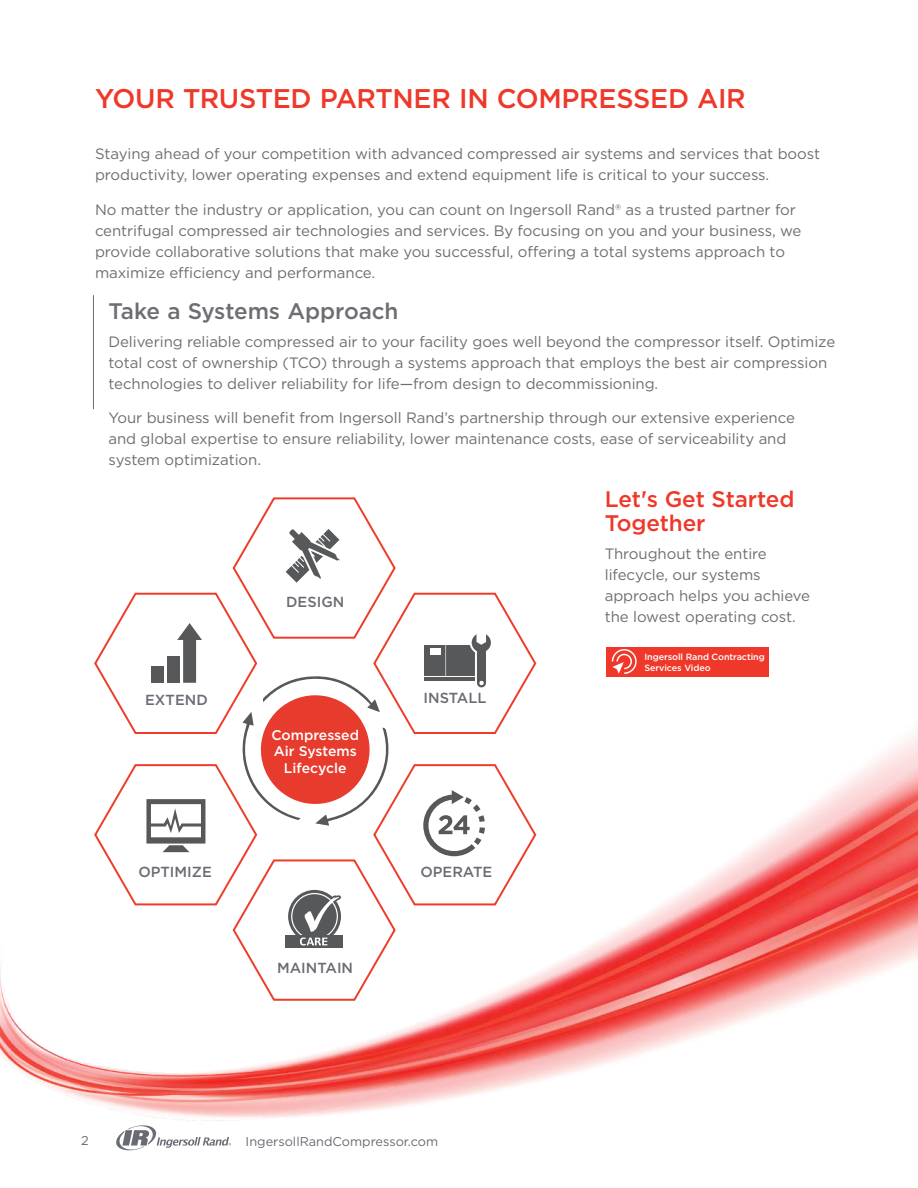
<style>
.page{position:relative;width:918px;height:1188px;background:#fff}
.page>*{position:absolute;margin:0;border:0;box-sizing:border-box;transform-origin:0 0}
.t1{font:500 27px "Gotham";letter-spacing:-.015em;color:#ef3829}
.t2{font:500 22.5px/24px "Gotham";letter-spacing:-.005em;color:#ef3829}
.t3{font:500 22.5px "Gotham";letter-spacing:-.005em;color:#6d6e71}
.t4{font:15px/21px "Gotham";letter-spacing:-.005em;color:#6d6e71}
.t5{font:500 14.55px "Gotham";color:#6a6c74}
.t6{font:500 13.95px/16.8px "Gotham";color:#fff;text-align:center}
.t7{font:12.75px "Gotham";color:#696b73}
.t8{font:500 9px/10.5px "Gotham";letter-spacing:-.005em;color:#fff}
</style>
<div class="page">
<svg style="left:116px;top:1126px;width:115px;height:25px"></svg>
<img style="left:0;top:676px;width:918px;height:450px">
<hr style="left:93px;top:295px;width:1px;height:114px;background:#6d6e71">
<svg style="left:93px;top:497px;width:445px;height:505px"></svg>
<hr style="left:445px;top:644px;width:1px;height:33px;background:#fff">
<div style="left:606px;top:647px;width:163px;height:29px;background:#ef3829"></div>
<svg style="left:612px;top:649px;width:25px;height:25px"></svg>
<h1 class="t1" style="left:95px;top:81px;width:652px">YOUR TRUSTED PARTNER IN COMPRESSED AIR</h1>
<p class="t4" style="left:95px;top:143px;width:727px">Staying ahead of your competition with advanced compressed air systems and services that boost productivity, lower operating expenses and extend equipment life is critical to your success.</p>
<p class="t4" style="left:95px;top:199px;width:708px">No matter the industry or application, you can count on Ingersoll Rand® as a trusted partner for centrifugal compressed air technologies and services. By focusing on you and your business, we provide collaborative solutions that make you successful, offering a total systems approach to maximize efficiency and performance.</p>
<h2 class="t3" style="left:109px;top:296px;width:291px">Take a Systems Approach</h2>
<p class="t4" style="left:109px;top:331px;width:728px">Delivering reliable compressed air to your facility goes well beyond the compressor itself. Optimize total cost of ownership (TCO) through a systems approach that employs the best air compression technologies to deliver reliability for life—from design to decommissioning.</p>
<p class="t4" style="left:109px;top:407px;width:688px">Your business will benefit from Ingersoll Rand’s partnership through our extensive experience and global expertise to ensure reliability, lower maintenance costs, ease of serviceability and system optimization.</p>
<p class="t5" style="left:286px;top:593px;width:60px">DESIGN</p>
<p class="t5" style="left:145px;top:690px;width:64px">EXTEND</p>
<p class="t5" style="left:424px;top:689px;width:64px">INSTALL</p>
<p class="t5" style="left:138px;top:863px;width:75px">OPTIMIZE</p>
<p class="t6" style="left:271px;top:726px;width:89px">Compressed<br>Air Systems<br>Lifecycle</p>
<p class="t5" style="left:277px;top:959px;width:78px">MAINTAIN</p>
<p class="t5" style="left:420px;top:863px;width:73px">OPERATE</p>
<p class="t7" style="left:81px;top:1133px;width:9px">2</p>
<p class="t7" style="left:246px;top:1133px;width:194px">IngersollRandCompressor.com</p>
<h2 class="t2" style="left:605px;top:487px;width:191px">Let's Get Started<br>Together</h2>
<p class="t4" style="left:605px;top:543px;width:207px">Throughout the entire lifecycle, our systems approach helps you achieve the lowest operating cost.</p>
<p class="t8" style="left:644px;top:652px;width:122px">Ingersoll Rand Contracting<br>Services Video</p>
</div>
